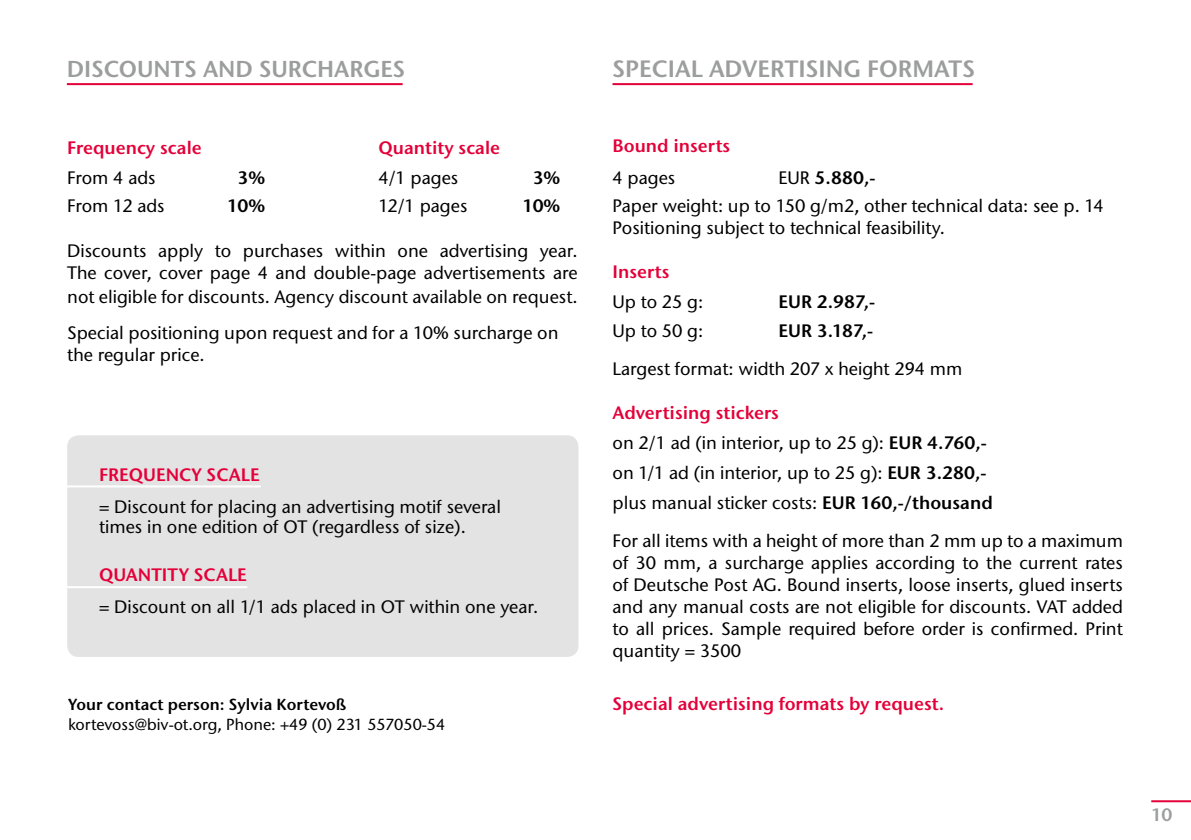
<style>
.page{position:relative;width:1191px;height:840px;background:#fff}
.page>*{position:absolute;margin:0;border:0;box-sizing:border-box;transform-origin:0 0}
.t1{font:600 23.6px "Stone Sans ITC Std";color:#9c9d9d}
.t2{font:600 23px "Stone Sans ITC Std";color:#9c9d9d}
.t3{font:500 18px/22px "Stone Sans ITC Std";color:#000}
.t4{font:500 18px/20px "Stone Sans ITC Std";color:#020204}
.t5{font:600 18px "Stone Sans ITC Std";color:#e40039}
.t6{font:600 18px "Stone Sans ITC Std";letter-spacing:-.015em;color:#000}
.t7{font:600 18px "Stone Sans ITC Std";color:#9c9d9d}
.t8{font:500 16px "Stone Sans ITC Std";color:#000}
.t9{font:600 16px "Stone Sans ITC Std";color:#000}
.s1{font-weight:600}
.s2{font-weight:600;color:#e40039}
</style>
<div class="page">
<hr style="left:67px;top:83px;width:336px;height:2px;background:#e40039">
<div style="left:67px;top:435px;width:511px;height:221px;background:#e3e3e3;border-radius:11px"></div>
<hr style="left:64px;top:485px;width:197px;height:2px;background:#fff">
<hr style="left:59px;top:585px;width:188px;height:2px;background:#fff">
<hr style="left:1151px;top:799px;width:40px;height:2px;background:#e40039">
<hr style="left:612px;top:83px;width:360px;height:2px;background:#e40039">
<p class="t2" style="left:67px;top:54px;width:340px">DISCOUNTS AND SURCHARGES</p>
<p class="t5" style="left:67px;top:136px;width:136px">Frequency scale</p>
<p class="t3" style="left:67px;top:166px;width:90px">From 4 ads</p>
<p class="t6" style="left:237px;top:166px;width:29px">3%</p>
<p class="t3" style="left:67px;top:194px;width:99px">From 12 ads</p>
<p class="t6" style="left:227px;top:194px;width:40px">10%</p>
<p class="t3" style="left:67px;top:239px;width:512px">Discounts apply to purchases within one advertising year.<br>The cover, cover page 4 and double-page advertisements are</p>
<p class="t3" style="left:67px;top:278px;width:512px;line-height:36px">not eligible for discounts. Agency discount available on request.<br>Special positioning upon request and for a 10% surcharge on</p>
<p class="t3" style="left:67px;top:343px;width:139px">the regular price.</p>
<p class="t5" style="left:378px;top:136px;width:123px">Quantity scale</p>
<p class="t3" style="left:378px;top:166px;width:81px">4/1 pages</p>
<p class="t6" style="left:532px;top:166px;width:29px">3%</p>
<p class="t3" style="left:378px;top:194px;width:90px">12/1 pages</p>
<p class="t6" style="left:522px;top:194px;width:40px">10%</p>
<p class="t5" style="left:99px;top:462px;width:162px">FREQUENCY SCALE</p>
<p class="t4" style="left:99px;top:496px;width:403px">= Discount for placing an advertising motif several times in one edition of OT (regardless of size).</p>
<p class="t5" style="left:99px;top:563px;width:149px">QUANTITY SCALE</p>
<p class="t4" style="left:99px;top:596px;width:440px">= Discount on all 1/1 ads placed in OT within one year.</p>
<h1 class="t1" style="left:612px;top:54px;width:364px">SPECIAL ADVERTISING FORMATS</h1>
<p class="t5" style="left:612px;top:135px;width:119px">Bound inserts</p>
<p class="t3" style="left:612px;top:167px;width:64px">4 pages</p>
<p class="t3" style="left:612px;top:164px;width:493px;line-height:28px;text-indent:166px">EUR <span class="s1">5.880,-<br></span>Paper weight: up to 150 g/m2, other technical data: see p. 14</p>
<p class="t3" style="left:612px;top:217px;width:334px">Positioning subject to technical feasibility.</p>
<p class="t5" style="left:612px;top:261px;width:58px">Inserts</p>
<p class="t3" style="left:612px;top:291px;width:92px">Up to 25 g:</p>
<p class="t6" style="left:778px;top:291px;width:98px">EUR 2.987,-</p>
<p class="t3" style="left:612px;top:319px;width:92px">Up to 50 g:</p>
<p class="t6" style="left:778px;top:319px;width:96px">EUR 3.187,-</p>
<p class="t3" style="left:612px;top:357px;width:351px">Largest format: width 207 x height 294 mm</p>
<p class="t3" style="left:612px;top:397px;width:382px;line-height:30px"><span class="s2">Advertising stickers<br></span>on 2/1 ad (in interior, up to 25 g): <span class="s1">EUR 4.760,- </span>on 1/1 ad (in interior, up to 25 g): <span class="s1">EUR 3.280,- </span>plus manual sticker costs: <span class="s1">EUR 160,-/thousand</span></p>
<p class="t3" style="left:612px;top:529px;width:512px;text-align:justify">For all items with a height of more than 2 mm up to a maximum of 30 mm, a surcharge applies according to the current rates of Deutsche Post AG. Bound inserts, loose inserts, glued inserts and any manual costs are not eligible for discounts. VAT added to all prices. Sample required before order is confirmed. Print quantity = 3500</p>
<p class="t9" style="left:68px;top:693px;width:280px">Your contact person: Sylvia Kortevoß</p>
<p class="t5" style="left:612px;top:692px;width:333px">Special advertising formats by request.</p>
<p class="t8" style="left:68px;top:714px;width:379px">kortevoss@biv-ot.org, Phone: +49 (0) 231 557050-54</p>
<p class="t7" style="left:1151px;top:803px;width:23px">10</p>
</div>
